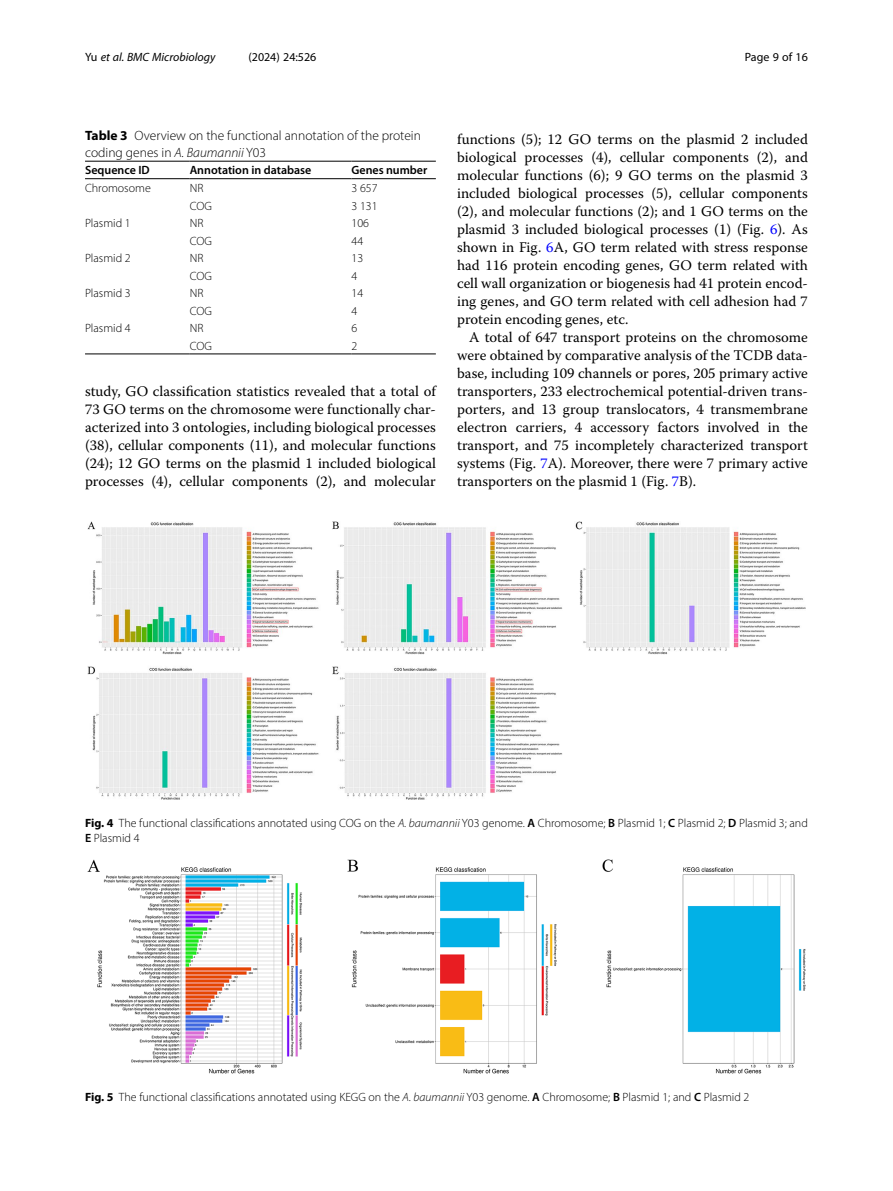
<style>
.page{position:relative;width:893px;height:1191px;background:#fff}
.page>*{position:absolute;margin:0;border:0;box-sizing:border-box;transform-origin:0 0}
.Body_Text_Indent{font:14.7px/18px "Warnock Pro";color:#000;text-align:justify}
.Table_Caption{font:300 13.5px/16.5px "Myriad Pro";color:#000}
.Figure_Caption{font:300 12px/15px "Myriad Pro";color:#000}
.Table_Body{font:300 12px "Myriad Pro";color:#000}
.Table_Head{font:600 12px "Myriad Pro";color:#000}
.t1{font:italic 12px "Myriad Pro";color:#000}
.t2{font:12px "Myriad Pro";color:#000}
.s1{font-style:normal}
.s2{font-weight:700}
.s3{font-style:italic}
.s4{color:#00f}
.s5{font-weight:600}
</style>
<div class="page">
<hr style="left:85px;top:354px;width:105px;height:1px;background:#000">
<hr style="left:85px;top:178px;width:105px;height:1px;background:#000">
<hr style="left:190px;top:161px;width:162px;height:1px;background:#000">
<hr style="left:190px;top:178px;width:162px;height:1px;background:#000">
<hr style="left:352px;top:161px;width:84px;height:1px;background:#000">
<hr style="left:352px;top:178px;width:84px;height:1px;background:#000">
<hr style="left:190px;top:354px;width:162px;height:1px;background:#000">
<hr style="left:352px;top:354px;width:84px;height:1px;background:#000">
<hr style="left:85px;top:161px;width:105px;height:1px;background:#000">
<img style="left:87px;top:859px;width:719px;height:215px">
<img style="left:87px;top:522px;width:719px;height:277px">
<p class="t1" style="left:85px;top:50px;width:132px"><span class="s1">Yu</span> et al. BMC Microbiology</p>
<p class="t2" style="left:248px;top:50px;width:70px">(2024) 24:526</p>
<p class="t2" style="left:745px;top:50px;width:65px">Page 9 of 16</p>
<p class="Table_Caption" style="left:85px;top:128px;width:337px"><span class="s2">Table 3</span> Overview on the functional annotation of the protein coding genes in <span class="s3">A. Baumannii</span> Y03</p>
<p class="Table_Head" style="left:85px;top:163px;width:66px">Sequence ID</p>
<p class="Table_Head" style="left:190px;top:163px;width:123px">Annotation in database</p>
<p class="Table_Head" style="left:352px;top:163px;width:77px">Genes number</p>
<p class="Table_Body" style="left:85px;top:181px;width:67px">Chromosome</p>
<p class="Table_Body" style="left:190px;top:181px;width:15px">NR</p>
<p class="Table_Body" style="left:352px;top:181px;width:28px">3 657</p>
<p class="Table_Body" style="left:190px;top:198px;width:24px">COG</p>
<p class="Table_Body" style="left:352px;top:198px;width:28px">3 131</p>
<p class="Table_Body" style="left:85px;top:216px;width:47px">Plasmid 1</p>
<p class="Table_Body" style="left:190px;top:216px;width:15px">NR</p>
<p class="Table_Body" style="left:352px;top:216px;width:19px">106</p>
<p class="Table_Body" style="left:190px;top:233px;width:24px">COG</p>
<p class="Table_Body" style="left:352px;top:233px;width:13px">44</p>
<p class="Table_Body" style="left:85px;top:251px;width:47px">Plasmid 2</p>
<p class="Table_Body" style="left:190px;top:251px;width:15px">NR</p>
<p class="Table_Body" style="left:352px;top:251px;width:13px">13</p>
<p class="Table_Body" style="left:190px;top:268px;width:24px">COG</p>
<p class="Table_Body" style="left:352px;top:268px;width:7px">4</p>
<p class="Table_Body" style="left:85px;top:286px;width:47px">Plasmid 3</p>
<p class="Table_Body" style="left:190px;top:286px;width:15px">NR</p>
<p class="Table_Body" style="left:352px;top:286px;width:13px">14</p>
<p class="Table_Body" style="left:190px;top:303px;width:24px">COG</p>
<p class="Table_Body" style="left:352px;top:303px;width:7px">4</p>
<p class="Table_Body" style="left:85px;top:321px;width:47px">Plasmid 4</p>
<p class="Table_Body" style="left:190px;top:321px;width:15px">NR</p>
<p class="Table_Body" style="left:352px;top:321px;width:7px">6</p>
<p class="Table_Body" style="left:190px;top:338px;width:24px">COG</p>
<p class="Table_Body" style="left:352px;top:338px;width:7px">2</p>
<p class="Body_Text_Indent" style="left:85px;top:382px;width:352px">study, GO classification statistics revealed that a total of 73 GO terms on the chromosome were functionally char&shy;acterized into 3 ontologies, including biological processes (38), cellular components (11), and molecular functions (24); 12 GO terms on the plasmid 1 included biological processes (4), cellular components (2), and molecular</p>
<p class="Body_Text_Indent" style="left:457px;top:130px;width:352px">functions (5); 12 GO terms on the plasmid 2 included biological processes (4), cellular components (2), and molecular functions (6); 9 GO terms on the plasmid 3 included biological processes (5), cellular components (2), and molecular functions (2); and 1 GO terms on the plasmid 3 included biological processes (1) (Fig. <span class="s4">6</span>). As shown in Fig. <span class="s4">6</span>A, GO term related with stress response had 116 protein encoding genes, GO term related with cell wall organization or biogenesis had 41 protein encod&shy;ing genes, and GO term related with cell adhesion had 7 protein encoding genes, etc.</p>
<p class="Body_Text_Indent" style="left:457px;top:328px;width:352px;text-indent:12px">A total of 647 transport proteins on the chromosome were obtained by comparative analysis of the TCDB data&shy;base, including 109 channels or pores, 205 primary active transporters, 233 electrochemical potential-driven trans&shy;porters, and 13 group translocators, 4 transmembrane electron carriers, 4 accessory factors involved in the transport, and 75 incompletely characterized transport systems (Fig. <span class="s4">7</span>A). Moreover, there were 7 primary active transporters on the plasmid 1 (Fig. <span class="s4">7</span>B).</p>
<p class="Figure_Caption" style="left:85px;top:815px;width:724px"><span class="s2">Fig. 4</span> The functional classifications annotated using COG on the <span class="s3">A. baumannii</span> Y03 genome. <span class="s5">A</span> Chromosome; <span class="s5">B</span> Plasmid 1; <span class="s5">C</span> Plasmid 2; <span class="s5">D</span> Plasmid 3; and<br><span class="s5">E</span> Plasmid 4</p>
<p class="Figure_Caption" style="left:85px;top:1089px;width:666px"><span class="s2">Fig. 5</span> The functional classifications annotated using KEGG on the <span class="s3">A. baumannii</span> Y03 genome. <span class="s5">A</span> Chromosome; <span class="s5">B</span> Plasmid 1; and <span class="s5">C</span> Plasmid 2</p>
</div>
